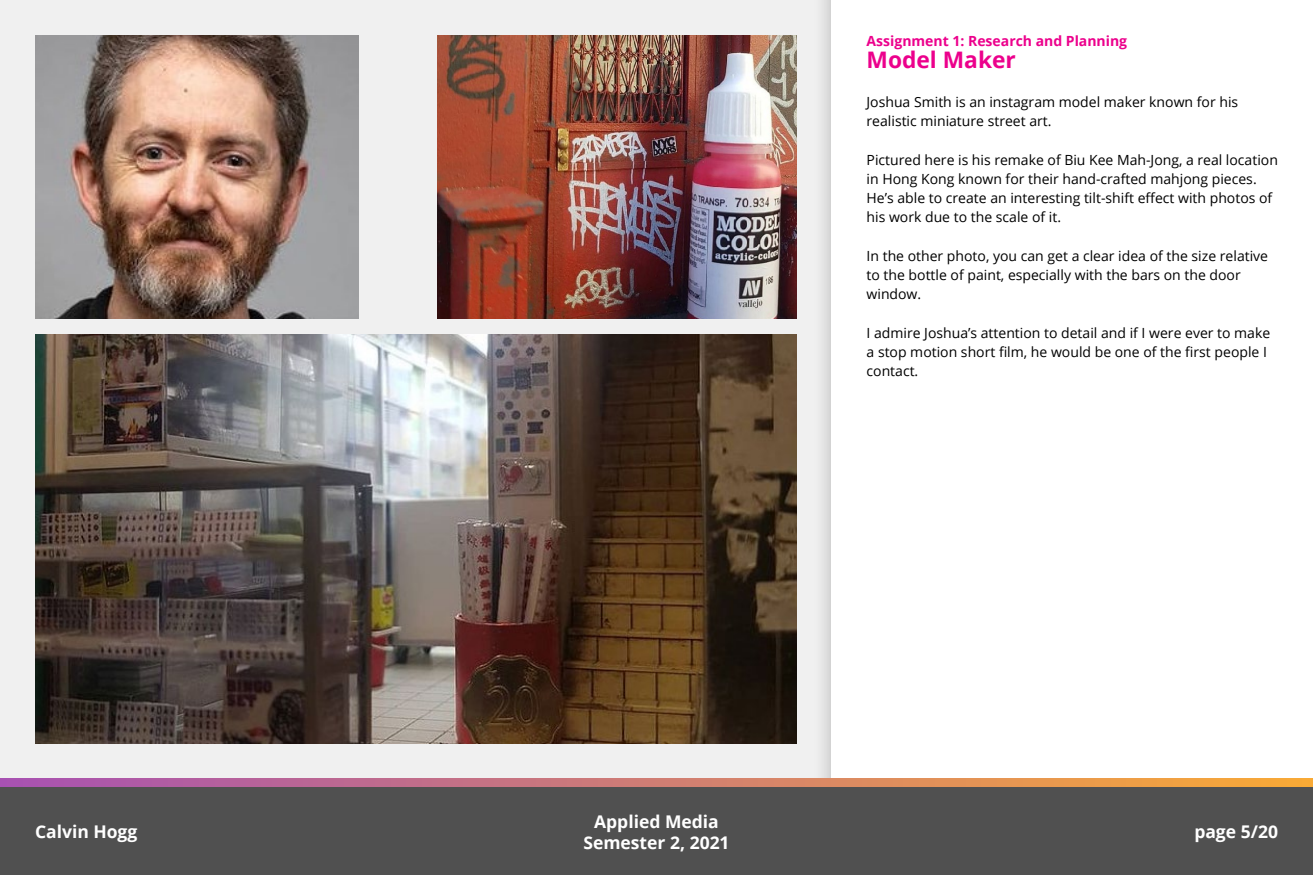
<style>
.page{position:relative;width:1313px;height:875px;background:#fff}
.page>*{position:absolute;margin:0;border:0;box-sizing:border-box;transform-origin:0 0}
.t1{font:700 22.75px "Open Sans";color:#ec008c}
.t2{font:700 17.5px/21px "Open Sans";color:#fff;text-align:center}
.Custom_style{font:14px/19.2px "Open Sans";color:#000}
.t3{font:700 14px "Open Sans";color:#ec008c}
</style>
<div class="page">
<div style="left:0;top:0;width:812px;height:779px;background:#f0f0f0"></div>
<div style="left:812px;top:0;width:500px;height:875px;background:#e5e5e5"></div>
<div style="left:831px;top:0;width:481px;height:875px;background:#fff"></div>
<svg style="left:0;top:779px;width:1312px;height:9px;background:#c1786f"></svg>
<div style="left:0;top:788px;width:1312px;height:87px;background:#505050"></div>
<img style="left:35px;top:35px;width:324px;height:283px">
<img style="left:35px;top:334px;width:761px;height:410px">
<img style="left:438px;top:35px;width:358px;height:283px">
<p class="t2" style="left:35px;top:821px;width:104px">Calvin Hogg</p>
<p class="t3" style="left:866px;top:31px;width:262px">Assignment 1: Research and Planning</p>
<p class="t1" style="left:866px;top:44px;width:151px">Model Maker</p>
<p class="Custom_style" style="left:866px;top:92px;width:373px">Joshua Smith is an instagram model maker known for his realistic miniature street art.</p>
<p class="Custom_style" style="left:866px;top:150px;width:413px">Pictured here is his remake of Biu Kee Mah-Jong, a real location in Hong Kong known for their hand-crafted mahjong pieces.<br>He’s able to create an interesting tilt-shift effect with photos of his work due to the scale of it.</p>
<p class="Custom_style" style="left:866px;top:246px;width:403px">In the other photo, you can get a clear idea of the size relative to the bottle of paint, especially with the bars on the door window.</p>
<p class="Custom_style" style="left:866px;top:323px;width:405px">I admire Joshua’s attention to detail and if I were ever to make a stop motion short film, he would be one of the first people I contact.</p>
<p class="t2" style="left:583px;top:810px;width:148px">Applied Media<br>Semester 2, 2021</p>
<p class="t2" style="left:1194px;top:821px;width:85px">page 5/20</p>
</div>
